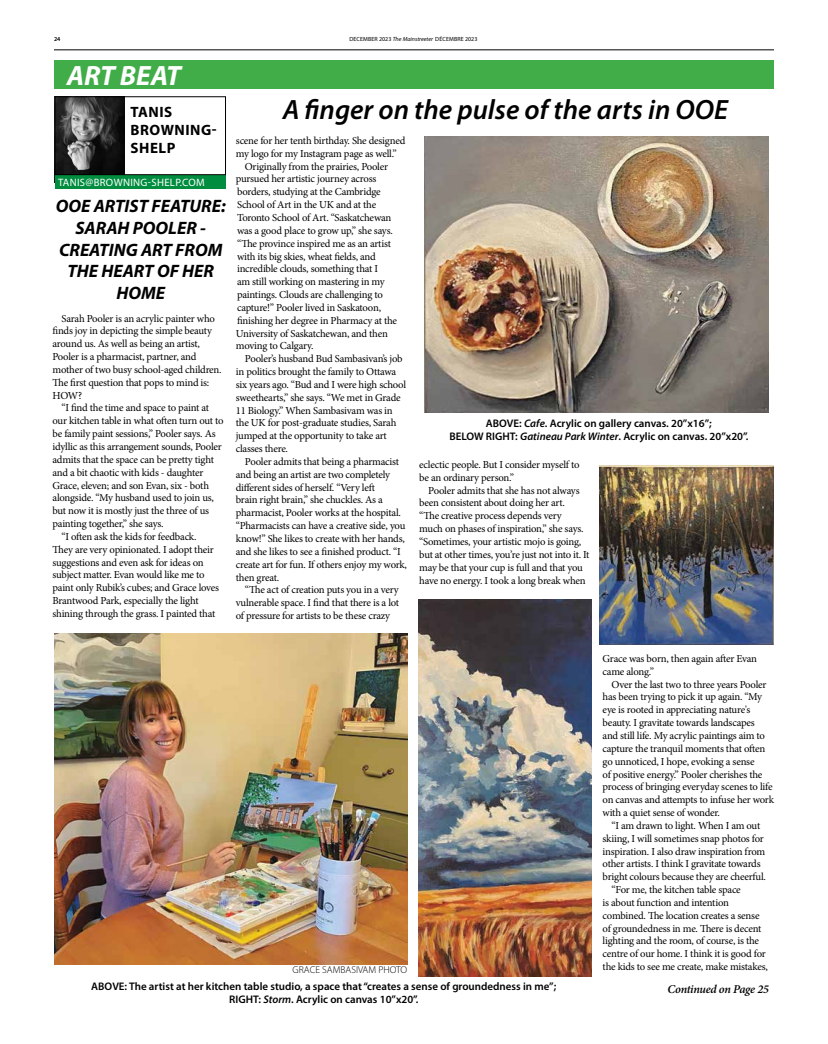
<style>
.page{position:relative;width:828px;height:1044px;background:#fff}
.page>*{position:absolute;margin:0;border:0;box-sizing:border-box;transform-origin:0 0}
.t1{font:italic 600 28px "Myriad Pro";color:#000}
.t2{font:italic 700 28px "Myriad Pro";color:#fff}
.t3{font:italic 700 18px/21.6px "Myriad Pro";color:#000;text-align:center}
.t4{font:700 15px/18px "Myriad Pro";letter-spacing:.035em;color:#000}
.t5{font:italic 600 12px "Minion Pro";letter-spacing:-.025em;color:#000}
.t6{font:600 11px/13.2px "Myriad Pro";color:#000;text-align:center}
.t7{font:10.7px/12.8px "Minion Pro";letter-spacing:-.025em;color:#000}
.t8{font:10.7px "Myriad Pro";letter-spacing:.03em;color:#fff}
.t9{font:300 10px "Myriad Pro";color:#000}
.t10{font:6px "Myriad Pro";letter-spacing:.02em;color:#000}
.t11{font:600 6px "Myriad Pro";color:#000}
.s1{font-style:italic}
</style>
<div class="page">
<hr style="left:54px;top:50px;width:720px;height:1px;background:#000">
<div style="left:54px;top:61px;width:720px;height:28px;background:#41ad49"></div>
<img style="left:57px;top:98px;width:67px;height:75px">
<div style="left:55px;top:175px;width:171px;height:14px;background:#008d3f"></div>
<div style="left:55px;top:96px;width:171px;height:79px;border:1px solid #000"></div>
<img style="left:425px;top:136px;width:343px;height:277px">
<img style="left:600px;top:466px;width:173px;height:179px">
<img style="left:55px;top:634px;width:352px;height:330px">
<img style="left:419px;top:600px;width:173px;height:376px">
<p class="t11" style="left:54px;top:35px;width:8px">24</p>
<p class="t10" style="left:349px;top:35px;width:130px">DECEMBER 2023 <span class="s1">The Mainstreeter</span> DÉCEMBRE 2023</p>
<h1 class="t2" style="left:67px;top:57px;width:116px">ART BEAT</h1>
<h1 class="t1" style="left:283px;top:92px;width:447px">A finger on the pulse of the arts in OOE</h1>
<h3 class="t4" style="left:131px;top:102px;width:88px">TANIS<br>BROWNING-<br>SHELP</h3>
<p class="t7" style="left:236px;top:134px;width:171px">scene for her tenth birthday. She designed</p>
<p class="t7" style="left:236px;top:147px;width:162px">my logo for my Instagram page as well.”</p>
<p class="t7" style="left:245px;top:160px;width:145px">Originally from the prairies, Pooler</p>
<p class="t7" style="left:236px;top:173px;width:142px">pursued her artistic journey across</p>
<p class="t7" style="left:237px;top:186px;width:145px">borders, studying at the Cambridge</p>
<p class="t7" style="left:237px;top:198px;width:141px">School of Art in the UK and at the</p>
<p class="t7" style="left:237px;top:211px;width:156px">Toronto School of Art. “Saskatchewan</p>
<p class="t7" style="left:237px;top:224px;width:157px">was a good place to grow up,” she says.</p>
<p class="t7" style="left:237px;top:237px;width:155px">“The province inspired me as an artist</p>
<p class="t7" style="left:237px;top:250px;width:140px">with its big skies, wheat fields, and</p>
<p class="t7" style="left:237px;top:263px;width:143px">incredible clouds, something that I</p>
<p class="t7" style="left:237px;top:275px;width:149px">am still working on mastering in my</p>
<p class="t7" style="left:237px;top:288px;width:147px">paintings. Clouds are challenging to</p>
<p class="t7" style="left:237px;top:301px;width:146px">capture!” Pooler lived in Saskatoon,</p>
<p class="t7" style="left:237px;top:314px;width:162px">finishing her degree in Pharmacy at the</p>
<p class="t7" style="left:236px;top:327px;width:154px">University of Saskatchewan, and then</p>
<p class="t7" style="left:236px;top:340px;width:79px">moving to Calgary.</p>
<p class="t7" style="left:245px;top:352px;width:159px">Pooler’s husband Bud Sambasivan’s job</p>
<p class="t7" style="left:236px;top:365px;width:162px">in politics brought the family to Ottawa</p>
<p class="t7" style="left:236px;top:378px;width:172px">six years ago. “Bud and I were high school</p>
<p class="t7" style="left:236px;top:391px;width:166px">sweethearts,” she says. “We met in Grade</p>
<p class="t7" style="left:236px;top:404px;width:158px">11 Biology.” When Sambasivam was in</p>
<p class="t7" style="left:236px;top:417px;width:162px">the UK for post-graduate studies, Sarah</p>
<p class="t7" style="left:236px;top:430px;width:153px">jumped at the opportunity to take art</p>
<p class="t7" style="left:236px;top:442px;width:54px">classes there.</p>
<p class="t7" style="left:245px;top:455px;width:156px">Pooler admits that being a pharmacist</p>
<p class="t7" style="left:236px;top:468px;width:156px">and being an artist are two completely</p>
<p class="t7" style="left:236px;top:481px;width:141px">different sides of herself. “Very left</p>
<p class="t7" style="left:236px;top:494px;width:148px">brain right brain,” she chuckles. As a</p>
<p class="t7" style="left:236px;top:507px;width:167px">pharmacist, Pooler works at the hospital.</p>
<p class="t7" style="left:236px;top:519px;width:171px">“Pharmacists can have a creative side, you</p>
<p class="t7" style="left:236px;top:532px;width:170px">know!” She likes to create with her hands,</p>
<p class="t7" style="left:236px;top:545px;width:166px">and she likes to see a finished product. “I</p>
<p class="t7" style="left:236px;top:558px;width:173px">create art for fun. If others enjoy my work,</p>
<p class="t7" style="left:236px;top:571px;width:45px">then great.</p>
<p class="t7" style="left:245px;top:584px;width:155px">“The act of creation puts you in a very</p>
<p class="t7" style="left:236px;top:596px;width:165px">vulnerable space. I find that there is a lot</p>
<p class="t7" style="left:236px;top:609px;width:156px">of pressure for artists to be these crazy</p>
<p class="t8" style="left:58px;top:176px;width:148px">TANIS@BROWNING-SHELP.COM</p>
<h2 class="t3" style="left:56px;top:195px;width:172px">OOE ARTIST FEATURE:<br>SARAH POOLER -<br>CREATING ART FROM<br>THE HEART OF HER<br>HOME</h2>
<p class="t7" style="left:53px;top:312px;width:171px;text-indent:9px">Sarah Pooler is an acrylic painter who finds joy in depicting the simple beauty around us. As well as being an artist, Pooler is a pharmacist, partner, and mother of two busy school-aged children.<br>The first question that pops to mind is:<br>HOW?</p>
<p class="t7" style="left:62px;top:402px;width:149px">“I find the time and space to paint at</p>
<p class="t7" style="left:53px;top:415px;width:173px">our kitchen table in what often turn out to</p>
<p class="t7" style="left:53px;top:427px;width:165px">be family paint sessions,” Pooler says. As</p>
<p class="t7" style="left:53px;top:440px;width:171px">idyllic as this arrangement sounds, Pooler</p>
<p class="t7" style="left:53px;top:453px;width:163px">admits that the space can be pretty tight</p>
<p class="t7" style="left:53px;top:466px;width:152px">and a bit chaotic with kids - daughter</p>
<p class="t7" style="left:53px;top:479px;width:158px">Grace, eleven; and son Evan, six - both</p>
<p class="t7" style="left:53px;top:492px;width:163px">alongside. “My husband used to join us,</p>
<p class="t7" style="left:53px;top:504px;width:158px">but now it is mostly just the three of us</p>
<p class="t7" style="left:53px;top:517px;width:113px">painting together,” she says.</p>
<p class="t7" style="left:62px;top:530px;width:136px">“I often ask the kids for feedback.</p>
<p class="t7" style="left:53px;top:543px;width:163px">They are very opinionated. I adopt their</p>
<p class="t7" style="left:53px;top:556px;width:153px">suggestions and even ask for ideas on</p>
<p class="t7" style="left:53px;top:569px;width:154px">subject matter. Evan would like me to</p>
<p class="t7" style="left:53px;top:581px;width:168px">paint only Rubik’s cubes; and Grace loves</p>
<p class="t7" style="left:53px;top:594px;width:148px">Brantwood Park, especially the light</p>
<p class="t7" style="left:53px;top:607px;width:164px">shining through the grass. I painted that</p>
<p class="t6" style="left:449px;top:416px;width:300px">ABOVE: <span class="s1">Cafe</span>. Acrylic on gallery canvas. 20”x16”;<br>BELOW RIGHT: <span class="s1">Gatineau Park Winter</span>. Acrylic on canvas. 20”x20”.</p>
<p class="t7" style="left:419px;top:458px;width:162px">eclectic people. But I consider myself to be an ordinary person.”</p>
<p class="t7" style="left:419px;top:484px;width:172px;text-indent:9px">Pooler admits that she has not always been consistent about doing her art.<br>“The creative process depends very<br>much on phases of inspiration,” she says. “Sometimes, your artistic mojo is going, but at other times, you’re just not into it. It may be that your cup is full and that you have no energy. I took a long break when</p>
<p class="t9" style="left:293px;top:963px;width:116px">GRACE SAMBASIVAM PHOTO</p>
<p class="t7" style="left:603px;top:652px;width:156px">Grace was born, then again after Evan came along.”</p>
<p class="t7" style="left:603px;top:678px;width:173px;text-indent:9px">Over the last two to three years Pooler has been trying to pick it up again. “My eye is rooted in appreciating nature's beauty. I gravitate towards landscapes<br>and still life. My acrylic paintings aim to capture the tranquil moments that often go unnoticed, I hope, evoking a sense<br>of positive energy.” Pooler cherishes the process of bringing everyday scenes to life on canvas and attempts to infuse her work with a quiet sense of wonder.</p>
<p class="t7" style="left:612px;top:819px;width:150px">“I am drawn to light. When I am out</p>
<p class="t7" style="left:603px;top:832px;width:163px">skiing, I will sometimes snap photos for</p>
<p class="t7" style="left:603px;top:845px;width:164px">inspiration. I also draw inspiration from</p>
<p class="t7" style="left:603px;top:858px;width:160px">other artists. I think I gravitate towards</p>
<p class="t7" style="left:603px;top:870px;width:165px">bright colours because they are cheerful.</p>
<p class="t7" style="left:612px;top:883px;width:131px">“For me, the kitchen table space</p>
<p class="t7" style="left:603px;top:896px;width:128px">is about function and intention</p>
<p class="t7" style="left:603px;top:909px;width:158px">combined. The location creates a sense</p>
<p class="t7" style="left:603px;top:922px;width:160px">of groundedness in me. There is decent</p>
<p class="t7" style="left:603px;top:935px;width:158px">lighting and the room, of course, is the</p>
<p class="t7" style="left:603px;top:948px;width:165px">centre of our home. I think it is good for</p>
<p class="t7" style="left:603px;top:960px;width:167px">the kids to see me create, make mistakes,</p>
<p class="t6" style="left:91px;top:980px;width:466px;line-height:12.8px">ABOVE: The artist at her kitchen table studio, a space that “creates a sense of groundedness in me”;<br>RIGHT: <span class="s1">Storm</span>. Acrylic on canvas 10”x20”.</p>
<p class="t5" style="left:668px;top:981px;width:103px">Continued on Page 25</p>
</div>
